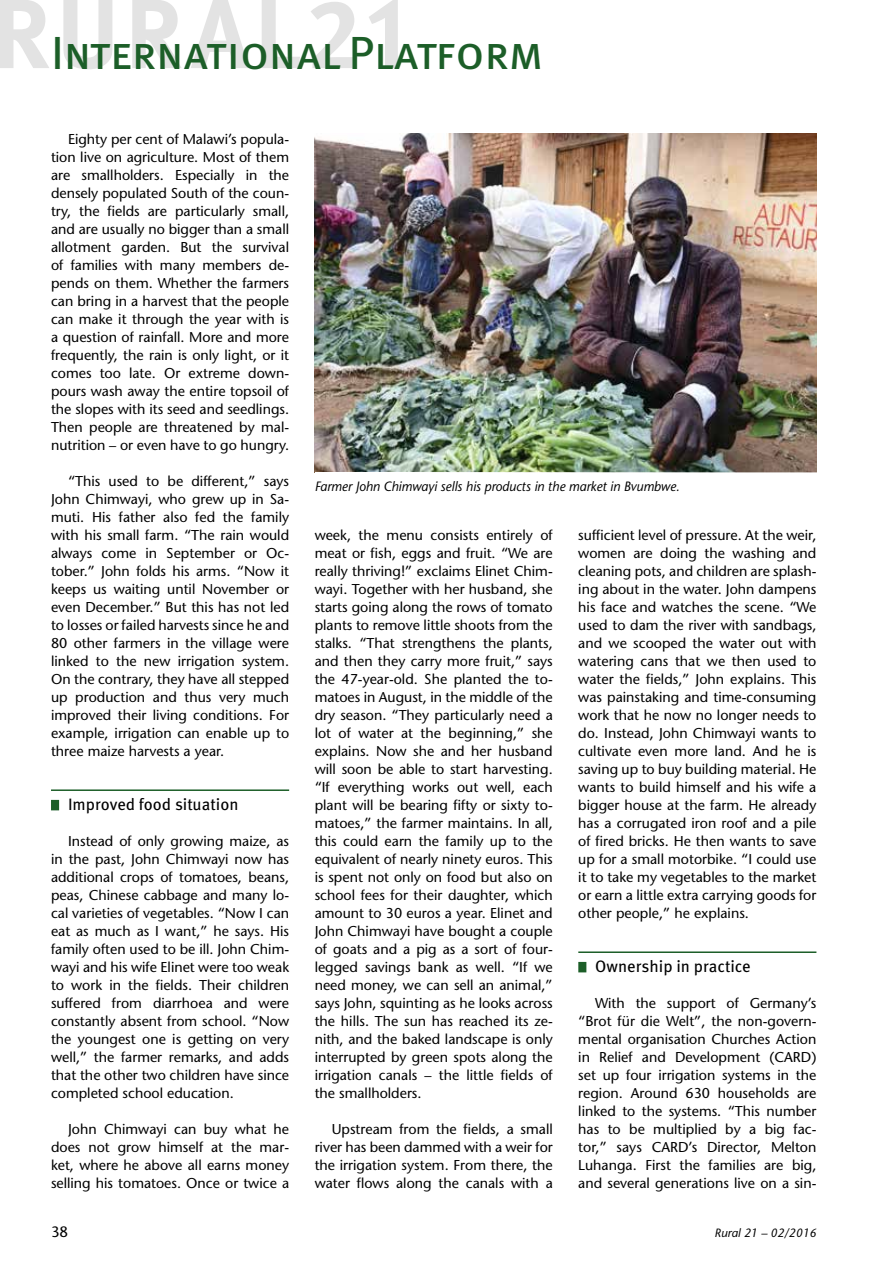
<style>
.page{position:relative;width:893px;height:1263px;background:#fff}
.page>*{position:absolute;margin:0;border:0;box-sizing:border-box;transform-origin:0 0}
.t1{font:46.5px "Meta Pro";letter-spacing:-.01em;color:#1c5e28}
.t2{font:16.5px "Meta Pro";color:#000}
.t3{font:500 15px "Stone Sans Std";color:#000}
.t4{font:500 14.25px/18px "Stone Sans Std";color:#000;text-align:justify}
.t5{font:italic 13.5px "Stone Sans";color:#000;scale:.95 1}
.t6{font:italic 500 12px "Stone Sans Std";color:#000}
</style>
<div class="page">
<svg style="left:0;top:0;width:398px;height:69px"></svg>
<hr style="left:51px;top:789px;width:238px;height:2px;background:#1c5e28">
<div style="left:51px;top:800px;width:8px;height:10px;background:#1c5e28"></div>
<hr style="left:578px;top:951px;width:238px;height:2px;background:#1c5e28">
<div style="left:578px;top:962px;width:8px;height:10px;background:#1c5e28"></div>
<img style="left:315px;top:133px;width:501px;height:339px">
<h1 class="t1" style="left:51px;top:23px;width:494px">International Platform</h1>
<p class="t4" style="left:51px;top:130px;width:240px;text-indent:17px">Eighty per cent of Malawi’s popula&shy;tion live on agriculture. Most of them are smallholders. Especially in the densely populated South of the coun&shy;try, the fields are particularly small, and are usually no bigger than a small allotment garden. But the survival of families with many members de&shy;pends on them. Whether the farmers can bring in a harvest that the people can make it through the year with is a question of rainfall. More and more frequently, the rain is only light, or it comes too late. Or extreme down&shy;pours wash away the entire topsoil of the slopes with its seed and seedlings.<br>Then people are threatened by mal&shy;nutrition – or even have to go hungry.</p>
<p class="t4" style="left:51px;top:472px;width:240px;text-indent:17px">“This used to be different,” says John Chimwayi, who grew up in Sa&shy;muti. His father also fed the family with his small farm. “The rain would always come in September or Oc&shy;tober.” John folds his arms. “Now it keeps us waiting until November or even December.” But this has not led to losses or failed harvests since he and 80 other farmers in the village were linked to the new irrigation system.<br>On the contrary, they have all stepped up production and thus very much improved their living conditions. For example, irrigation can enable up to three maize harvests a year.</p>
<p class="t2" style="left:68px;top:794px;width:172px">Improved food situation</p>
<p class="t4" style="left:51px;top:832px;width:240px;text-indent:17px">Instead of only growing maize, as in the past, John Chimwayi now has additional crops of tomatoes, beans, peas, Chinese cabbage and many lo&shy;cal varieties of vegetables. “Now I can eat as much as I want,” he says. His family often used to be ill. John Chim&shy;wayi and his wife Elinet were too weak to work in the fields. Their children suffered from diarrhoea and were constantly absent from school. “Now the youngest one is getting on very well,” the farmer remarks, and adds that the other two children have since completed school education.</p>
<p class="t4" style="left:51px;top:1120px;width:240px;text-indent:17px">John Chimwayi can buy what he does not grow himself at the mar&shy;ket, where he above all earns money selling his tomatoes. Once or twice a</p>
<p class="t5" style="left:315px;top:478px;width:386px">Farmer John Chimwayi sells his products in the market in Bvumbwe.</p>
<p class="t4" style="left:315px;top:526px;width:240px">week, the menu consists entirely of meat or fish, eggs and fruit. “We are really thriving!” exclaims Elinet Chim&shy;wayi. Together with her husband, she starts going along the rows of tomato plants to remove little shoots from the stalks. “That strengthens the plants, and then they carry more fruit,” says the 47-year-old. She planted the to&shy;matoes in August, in the middle of the dry season. “They particularly need a lot of water at the beginning,” she explains. Now she and her husband will soon be able to start harvesting. “If everything works out well, each plant will be bearing fifty or sixty to&shy;matoes,” the farmer maintains. In all, this could earn the family up to the equivalent of nearly ninety euros. This is spent not only on food but also on school fees for their daughter, which amount to 30 euros a year. Elinet and John Chimwayi have bought a couple of goats and a pig as a sort of four&shy;legged savings bank as well. “If we need money, we can sell an animal,” says John, squinting as he looks across the hills. The sun has reached its ze&shy;nith, and the baked landscape is only interrupted by green spots along the irrigation canals – the little fields of the smallholders.</p>
<p class="t4" style="left:315px;top:1120px;width:240px;text-indent:17px">Upstream from the fields, a small river has been dammed with a weir for the irrigation system. From there, the water flows along the canals with a</p>
<p class="t4" style="left:578px;top:526px;width:240px">sufficient level of pressure. At the weir, women are doing the washing and cleaning pots, and children are splash&shy;ing about in the water. John dampens his face and watches the scene. “We used to dam the river with sandbags, and we scooped the water out with watering cans that we then used to water the fields,” John explains. This was painstaking and time-consuming work that he now no longer needs to do. Instead, John Chimwayi wants to cultivate even more land. And he is saving up to buy building material. He wants to build himself and his wife a bigger house at the farm. He already has a corrugated iron roof and a pile of fired bricks. He then wants to save up for a small motorbike. “I could use it to take my vegetables to the market or earn a little extra carrying goods for other people,” he explains.</p>
<p class="t2" style="left:595px;top:956px;width:157px">Ownership in practice</p>
<p class="t4" style="left:578px;top:994px;width:240px;text-indent:17px">With the support of Germany’s “Brot für die Welt”, the non-govern&shy;mental organisation Churches Action in Relief and Development (CARD) set up four irrigation systems in the region. Around 630 households are linked to the systems. “This number has to be multiplied by a big fac&shy;tor,” says CARD’s Director, Melton Luhanga. First the families are big, and several generations live on a sin-</p>
<p class="t3" style="left:51px;top:1223px;width:19px">38</p>
<p class="t6" style="left:715px;top:1226px;width:103px">Rural 21 – 02/2016</p>
</div>
